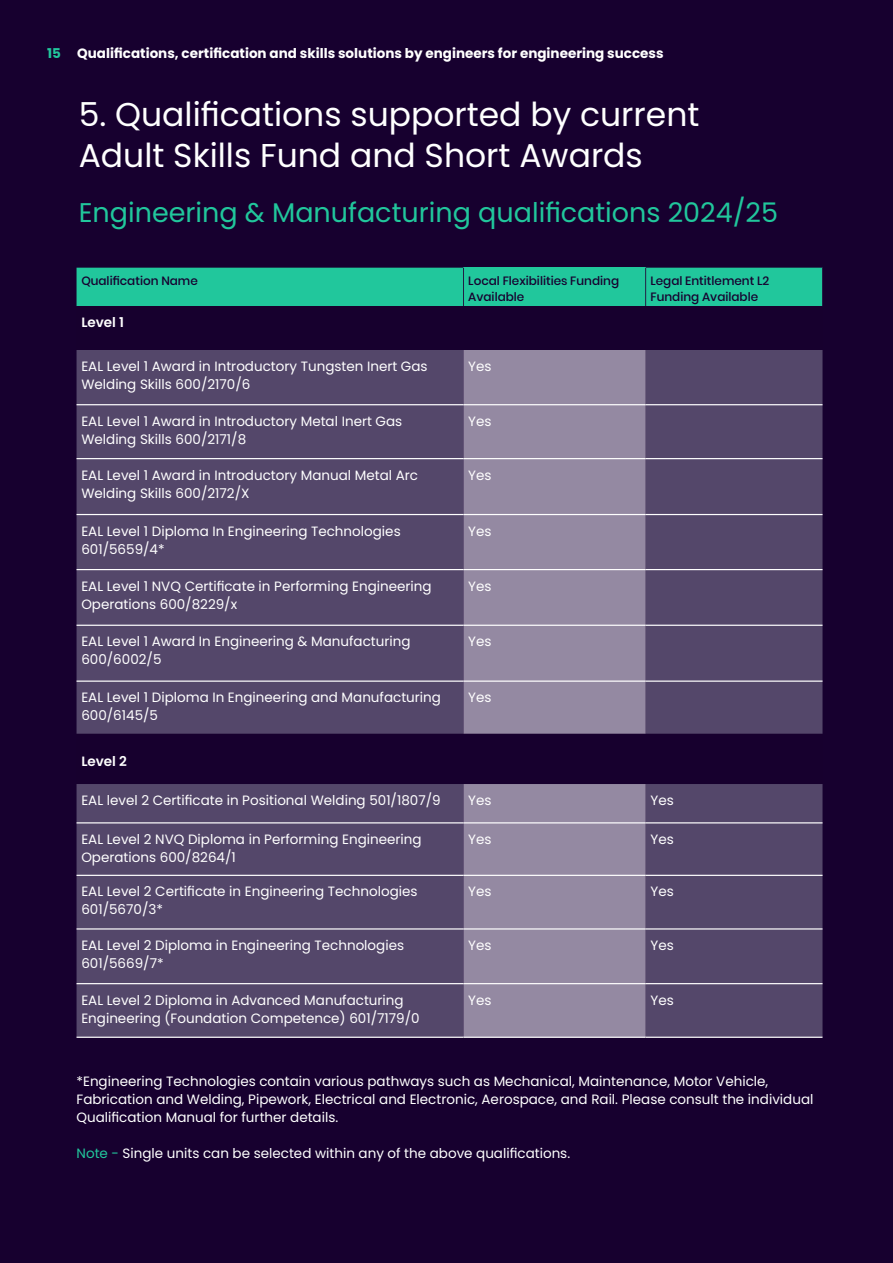
<style>
.page{position:relative;width:893px;height:1263px;background:#17002f}
.page>*{position:absolute;margin:0;border:0;box-sizing:border-box;transform-origin:0 0}
.t1{font:33px/40.5px "Poppins";color:#fff}
.t2{font:27px "Poppins";color:#21c79c}
.t3{font:13.5px/18px "Poppins";color:#fff}
.t4{font:700 13.5px "Poppins";color:#fff}
.t5{font:600 13.5px "Poppins";color:#fff}
.t6{font:500 12px/16.2px "Poppins";color:#17002f}
.s1{color:#21c69c}
.s2{color:#21c79c}
</style>
<div class="page">
<div style="left:77px;top:268px;width:745px;height:38px;background:#21c79c"></div>
<svg style="left:77px;top:350px;width:745px;height:687px;fill:#54476a"></svg>
<svg style="left:463px;top:350px;width:183px;height:687px;fill:#9489a2"></svg>
<hr style="left:822px;top:268px;width:1px;height:38px;background:#231e45">
<hr style="left:77px;top:514px;width:386px;height:1px;background:#fff">
<hr style="left:463px;top:514px;width:183px;height:1px;background:#fff">
<hr style="left:646px;top:514px;width:176px;height:1px;background:#fff">
<hr style="left:77px;top:569px;width:386px;height:1px;background:#fff">
<hr style="left:77px;top:625px;width:386px;height:1px;background:#fff">
<hr style="left:77px;top:822px;width:386px;height:1px;background:#fff">
<hr style="left:77px;top:875px;width:386px;height:1px;background:#fff">
<hr style="left:77px;top:928px;width:386px;height:1px;background:#fff">
<hr style="left:77px;top:983px;width:386px;height:1px;background:#fff">
<hr style="left:77px;top:1037px;width:386px;height:1px;background:#fff">
<hr style="left:463px;top:569px;width:183px;height:1px;background:#fff">
<hr style="left:463px;top:625px;width:183px;height:1px;background:#fff">
<hr style="left:463px;top:822px;width:183px;height:1px;background:#fff">
<hr style="left:463px;top:875px;width:183px;height:1px;background:#fff">
<hr style="left:463px;top:928px;width:183px;height:1px;background:#fff">
<hr style="left:463px;top:983px;width:183px;height:1px;background:#fff">
<hr style="left:463px;top:1037px;width:183px;height:1px;background:#fff">
<hr style="left:646px;top:569px;width:176px;height:1px;background:#fff">
<hr style="left:646px;top:625px;width:176px;height:1px;background:#fff">
<hr style="left:646px;top:680px;width:176px;height:2px;background:#fff">
<hr style="left:646px;top:822px;width:176px;height:1px;background:#fff">
<hr style="left:646px;top:875px;width:176px;height:1px;background:#fff">
<hr style="left:646px;top:928px;width:176px;height:1px;background:#fff">
<hr style="left:646px;top:983px;width:176px;height:1px;background:#fff">
<hr style="left:646px;top:1037px;width:176px;height:1px;background:#fff">
<hr style="left:77px;top:458px;width:386px;height:1px;background:#fff">
<hr style="left:463px;top:458px;width:183px;height:1px;background:#fff">
<hr style="left:646px;top:458px;width:176px;height:1px;background:#fff">
<hr style="left:77px;top:404px;width:386px;height:1px;background:#fff">
<hr style="left:463px;top:404px;width:183px;height:1px;background:#fff">
<hr style="left:646px;top:404px;width:176px;height:1px;background:#fff">
<hr style="left:463px;top:268px;width:1px;height:38px;background:#231e45">
<hr style="left:645px;top:268px;width:1px;height:38px;background:#231e45">
<hr style="left:77px;top:680px;width:386px;height:2px;background:#fff">
<hr style="left:463px;top:680px;width:183px;height:2px;background:#fff">
<p class="t4" style="left:47px;top:45px;width:618px"><span class="s1">15</span> Qualifications, certification and skills solutions by engineers for engineering success</p>
<h1 class="t1" style="left:79px;top:95px;width:622px">5. Qualifications supported by current<br>Adult Skills Fund and Short Awards</h1>
<h2 class="t2" style="left:79px;top:197px;width:701px">Engineering &amp; Manufacturing qualifications 2024/25</h2>
<p class="t6" style="left:81px;top:273px;width:118px">Qualification Name</p>
<p class="t6" style="left:468px;top:273px;width:152px">Local Flexibilities Funding<br>Available</p>
<p class="t6" style="left:650px;top:273px;width:120px">Legal Entitlement L2<br>Funding Available</p>
<p class="t5" style="left:81px;top:314px;width:44px">Level 1</p>
<p class="t3" style="left:81px;top:357px;width:348px">EAL Level 1 Award in Introductory Tungsten Inert Gas<br>Welding Skills 600/2170/6</p>
<p class="t3" style="left:468px;top:357px;width:25px">Yes</p>
<p class="t3" style="left:81px;top:412px;width:322px">EAL Level 1 Award in Introductory Metal Inert Gas<br>Welding Skills 600/2171/8</p>
<p class="t3" style="left:468px;top:412px;width:25px">Yes</p>
<p class="t3" style="left:81px;top:466px;width:338px">EAL Level 1 Award in Introductory Manual Metal Arc<br>Welding Skills 600/2172/X</p>
<p class="t3" style="left:468px;top:466px;width:25px">Yes</p>
<p class="t3" style="left:81px;top:522px;width:321px">EAL Level 1 Diploma In Engineering Technologies<br>601/5659/4*</p>
<p class="t3" style="left:468px;top:522px;width:25px">Yes</p>
<p class="t3" style="left:81px;top:577px;width:352px">EAL Level 1 NVQ Certificate in Performing Engineering<br>Operations 600/8229/x</p>
<p class="t3" style="left:468px;top:577px;width:25px">Yes</p>
<p class="t3" style="left:81px;top:632px;width:331px">EAL Level 1 Award In Engineering &amp; Manufacturing<br>600/6002/5</p>
<p class="t3" style="left:468px;top:632px;width:25px">Yes</p>
<p class="t3" style="left:81px;top:688px;width:361px">EAL Level 1 Diploma In Engineering and Manufacturing<br>600/6145/5</p>
<p class="t3" style="left:468px;top:688px;width:25px">Yes</p>
<p class="t5" style="left:81px;top:753px;width:47px">Level 2</p>
<p class="t3" style="left:81px;top:791px;width:361px">EAL level 2 Certificate in Positional Welding 501/1807/9</p>
<p class="t3" style="left:468px;top:791px;width:25px">Yes</p>
<p class="t3" style="left:650px;top:791px;width:25px">Yes</p>
<p class="t3" style="left:81px;top:830px;width:342px">EAL Level 2 NVQ Diploma in Performing Engineering<br>Operations 600/8264/1</p>
<p class="t3" style="left:468px;top:830px;width:25px">Yes</p>
<p class="t3" style="left:650px;top:830px;width:25px">Yes</p>
<p class="t3" style="left:81px;top:883px;width:338px">EAL Level 2 Certificate in Engineering Technologies<br>601/5670/3*</p>
<p class="t3" style="left:468px;top:883px;width:25px">Yes</p>
<p class="t3" style="left:650px;top:883px;width:25px">Yes</p>
<p class="t3" style="left:81px;top:936px;width:324px">EAL Level 2 Diploma in Engineering Technologies<br>601/5669/7*</p>
<p class="t3" style="left:468px;top:936px;width:25px">Yes</p>
<p class="t3" style="left:650px;top:936px;width:25px">Yes</p>
<p class="t3" style="left:81px;top:991px;width:340px">EAL Level 2 Diploma in Advanced Manufacturing<br>Engineering (Foundation Competence) 601/7179/0</p>
<p class="t3" style="left:468px;top:991px;width:25px">Yes</p>
<p class="t3" style="left:650px;top:991px;width:25px">Yes</p>
<p class="t3" style="left:77px;top:1072px;width:738px">*Engineering Technologies contain various pathways such as Mechanical, Maintenance, Motor Vehicle,<br>Fabrication and Welding, Pipework, Electrical and Electronic, Aerospace, and Rail. Please consult the individual<br>Qualification Manual for further details.</p>
<p class="t3" style="left:77px;top:1144px;width:495px"><span class="s2">Note -</span> Single units can be selected within any of the above qualifications.</p>
</div>
